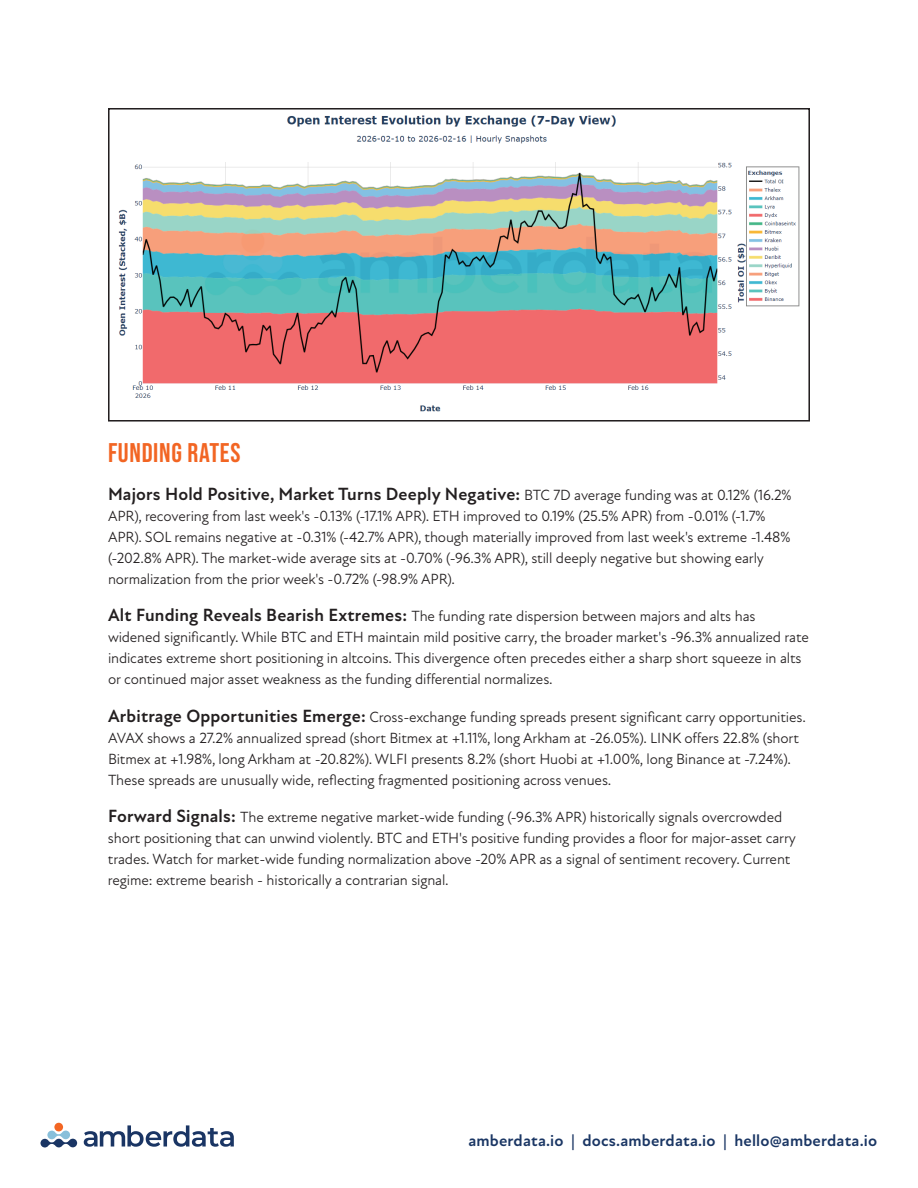
<style>
.page{position:relative;width:918px;height:1188px;background:#fff}
.page>*{position:absolute;margin:0;border:0;box-sizing:border-box;transform-origin:0 0}
.t1{font:27px "Bebas Neue";letter-spacing:.025em;color:#f26523}
.t2{font:700 18px "New Atten";letter-spacing:.01em;color:#231f20}
.t3{font:700 16.5px "New Atten";letter-spacing:.01em;color:#1a3664}
.t4{font:15px/21px "New Atten";letter-spacing:-.01em;color:#231f20}
.s1{font-weight:400;font-size:15px}
.s2{font-weight:700;font-size:18px}
</style>
<div class="page">
<svg style="left:40px;top:1131px;width:37px;height:17px"></svg>
<div style="left:54px;top:1123px;width:9px;height:8px;background:#f36623;border-radius:50%"></div>
<svg style="left:84px;top:1125px;width:150px;height:22px"></svg>
<img style="left:118px;top:115px;width:682px;height:297px">
<div style="left:108px;top:108px;width:702px;height:314px;border:2px solid #231f20"></div>
<h1 class="t1" style="left:108px;top:437px;width:134px">FUNDING RATES</h1>
<p class="t2" style="left:108px;top:483px;width:685px">Majors Hold Positive, Market Turns Deeply Negative: <span class="s1">BTC 7D average funding was at 0.12% (16.2%</span></p>
<p class="t4" style="left:108px;top:505px;width:684px">APR), recovering from last week's -0.13% (-17.1% APR). ETH improved to 0.19% (25.5% APR) from -0.01% (-1.7% APR). SOL remains negative at -0.31% (-42.7% APR), though materially improved from last week's extreme -1.48% (-202.8% APR). The market-wide average sits at -0.70% (-96.3% APR), still deeply negative but showing early normalization from the prior week's -0.72% (-98.9% APR).</p>
<p class="t4" style="left:108px;top:606px;width:702px"><span class="s2">Alt Funding Reveals Bearish Extremes:</span> The funding rate dispersion between majors and alts has widened significantly. While BTC and ETH maintain mild positive carry, the broader market's -96.3% annualized rate indicates extreme short positioning in altcoins. This divergence often precedes either a sharp short squeeze in alts or continued major asset weakness as the funding differential normalizes.</p>
<p class="t4" style="left:108px;top:706px;width:699px"><span class="s2">Arbitrage Opportunities Emerge:</span> Cross-exchange funding spreads present significant carry opportunities.<br>AVAX shows a 27.2% annualized spread (short Bitmex at +1.11%, long Arkham at -26.05%). LINK offers 22.8% (short Bitmex at +1.98%, long Arkham at -20.82%). WLFI presents 8.2% (short Huobi at +1.00%, long Binance at -7.24%).<br>These spreads are unusually wide, reflecting fragmented positioning across venues.</p>
<p class="t4" style="left:108px;top:807px;width:689px"><span class="s2">Forward Signals:</span> The extreme negative market-wide funding (-96.3% APR) historically signals overcrowded short positioning that can unwind violently. BTC and ETH's positive funding provides a floor for major-asset carry trades. Watch for market-wide funding normalization above -20% APR as a signal of sentiment recovery. Current regime: extreme bearish - historically a contrarian signal.</p>
<p class="t3" style="left:468px;top:1131px;width:410px">amberdata.io | docs.amberdata.io | hello@amberdata.io</p>
</div>
